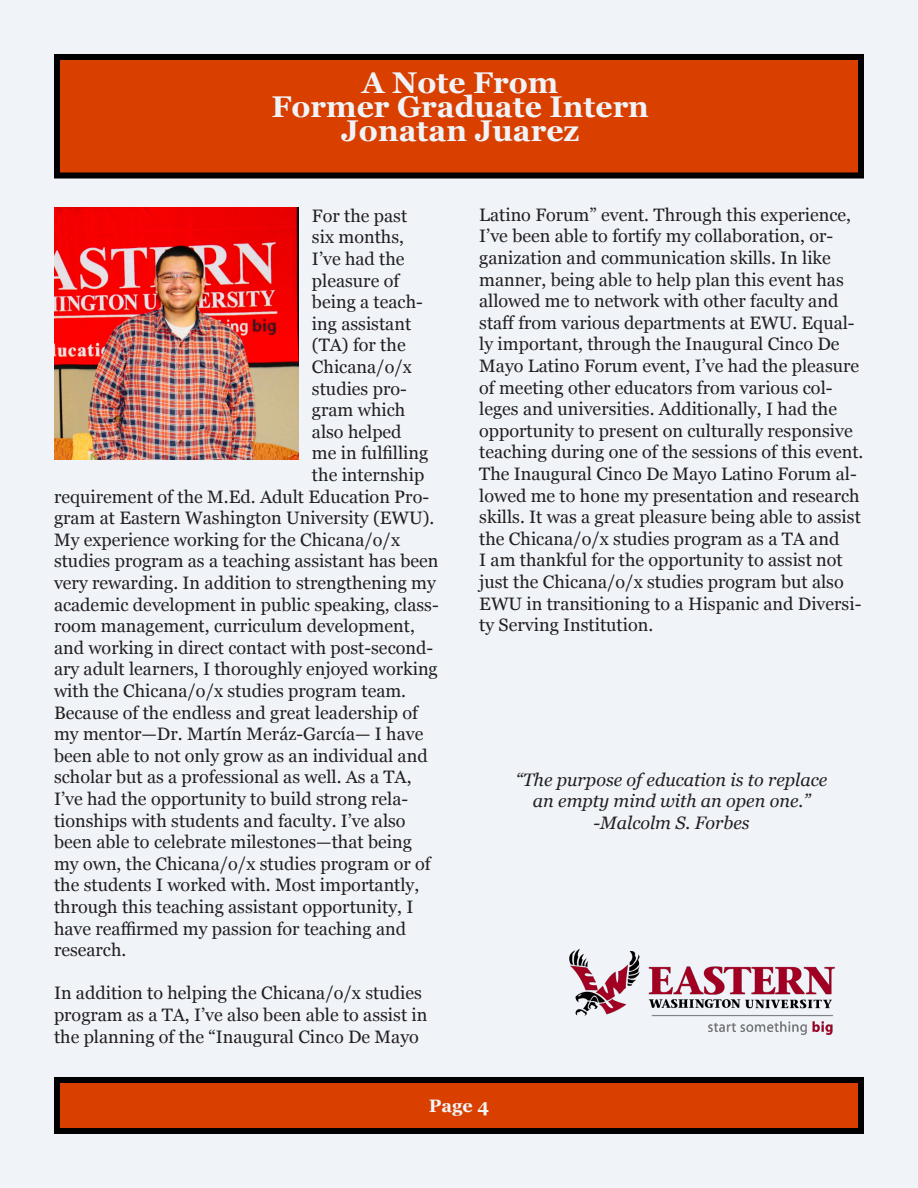
<style>
.page{position:relative;width:918px;height:1188px;background:#f0f4f9}
.page>*{position:absolute;margin:0;border:0;box-sizing:border-box;transform-origin:0 0}
.t1{font:700 30px "Georgia";color:#f0f4f9}
.t2{font:18px/21.6px "Georgia";color:#231f20}
.t3{font:italic 18px/21.6px "Georgia";color:#231f20;text-align:center}
.t4{font:700 18px "Georgia";color:#f0f4f9}
</style>
<div class="page">
<img style="left:54px;top:207px;width:244px;height:253px">
<div style="left:54px;top:1077px;width:810px;height:57px;background:#d94000;border:6px solid #000"></div>
<img style="left:569px;top:948px;width:266px;height:87px">
<div style="left:54px;top:54px;width:810px;height:124px;background:#d94000;border:6px solid #000"></div>
<p class="t1" style="left:362px;top:60px;width:198px">A Note From</p>
<p class="t1" style="left:271px;top:84px;width:379px">Former Graduate Intern</p>
<p class="t1" style="left:341px;top:108px;width:240px">Jonatan Juarez</p>
<p class="t2" style="left:312px;top:204px;width:97px">For the past</p>
<p class="t2" style="left:312px;top:226px;width:93px">six months,</p>
<p class="t2" style="left:312px;top:247px;width:94px">I’ve had the</p>
<p class="t2" style="left:312px;top:269px;width:89px">pleasure of</p>
<p class="t2" style="left:312px;top:291px;width:112px">being a teach-</p>
<p class="t2" style="left:312px;top:312px;width:101px">ing assistant</p>
<p class="t2" style="left:312px;top:334px;width:95px">(TA) for the</p>
<p class="t2" style="left:312px;top:355px;width:101px">Chicana/o/x</p>
<p class="t2" style="left:312px;top:377px;width:96px">studies pro-</p>
<p class="t2" style="left:312px;top:399px;width:95px">gram which</p>
<p class="t2" style="left:312px;top:420px;width:91px">also helped</p>
<p class="t2" style="left:312px;top:442px;width:118px">me in fulfilling</p>
<p class="t2" style="left:312px;top:463px;width:114px">the internship</p>
<p class="t2" style="left:54px;top:485px;width:377px">requirement of the M.Ed. Adult Education Pro-</p>
<p class="t2" style="left:54px;top:507px;width:382px">gram at Eastern Washington University (EWU).</p>
<p class="t2" style="left:54px;top:528px;width:348px">My experience working for the Chicana/o/x</p>
<p class="t2" style="left:54px;top:550px;width:386px">studies program as a teaching assistant has been</p>
<p class="t2" style="left:54px;top:571px;width:384px">very rewarding. In addition to strengthening my</p>
<p class="t2" style="left:54px;top:593px;width:386px">academic development in public speaking, class-</p>
<p class="t2" style="left:54px;top:615px;width:362px">room management, curriculum development,</p>
<p class="t2" style="left:54px;top:636px;width:381px">and working in direct contact with post-second-</p>
<p class="t2" style="left:54px;top:658px;width:385px">ary adult learners, I thoroughly enjoyed working</p>
<p class="t2" style="left:54px;top:679px;width:354px">with the Chicana/o/x studies program team.</p>
<p class="t2" style="left:54px;top:701px;width:366px">Because of the endless and great leadership of</p>
<p class="t2" style="left:54px;top:723px;width:371px">my mentor—Dr. Martín Meráz-García— I have</p>
<p class="t2" style="left:54px;top:744px;width:375px">been able to not only grow as an individual and</p>
<p class="t2" style="left:54px;top:766px;width:359px">scholar but as a professional as well. As a TA,</p>
<p class="t2" style="left:54px;top:787px;width:356px">I’ve had the opportunity to build strong rela-</p>
<p class="t2" style="left:54px;top:809px;width:353px">tionships with students and faculty. I’ve also</p>
<p class="t2" style="left:54px;top:831px;width:359px">been able to celebrate milestones—that being</p>
<p class="t2" style="left:54px;top:852px;width:378px">my own, the Chicana/o/x studies program or of</p>
<p class="t2" style="left:54px;top:874px;width:367px">the students I worked with. Most importantly,</p>
<p class="t2" style="left:54px;top:895px;width:361px">through this teaching assistant opportunity, I</p>
<p class="t2" style="left:54px;top:917px;width:354px">have reaffirmed my passion for teaching and</p>
<p class="t2" style="left:54px;top:939px;width:74px">research.</p>
<p class="t2" style="left:54px;top:982px;width:375px">In addition to helping the Chicana/o/x studies program as a TA, I’ve also been able to assist in the planning of the “Inaugural Cinco De Mayo</p>
<p class="t2" style="left:479px;top:203px;width:386px">Latino Forum” event. Through this experience, I’ve been able to fortify my collaboration, or&shy;ganization and communication skills. In like manner, being able to help plan this event has allowed me to network with other faculty and staff from various departments at EWU. Equal&shy;ly important, through the Inaugural Cinco De Mayo Latino Forum event, I’ve had the pleasure of meeting other educators from various col&shy;leges and universities. Additionally, I had the opportunity to present on culturally responsive teaching during one of the sessions of this event.<br>The Inaugural Cinco De Mayo Latino Forum al&shy;lowed me to hone my presentation and research skills. It was a great pleasure being able to assist the Chicana/o/x studies program as a TA and<br>I am thankful for the opportunity to assist not just the Chicana/o/x studies program but also EWU in transitioning to a Hispanic and Diversi&shy;ty Serving Institution.</p>
<p class="t3" style="left:516px;top:768px;width:313px">“The purpose of education is to replace an empty mind with an open one.”</p>
<p class="t3" style="left:593px;top:811px;width:158px">-Malcolm S. Forbes</p>
<p class="t4" style="left:429px;top:1092px;width:62px">Page 4</p>
</div>
